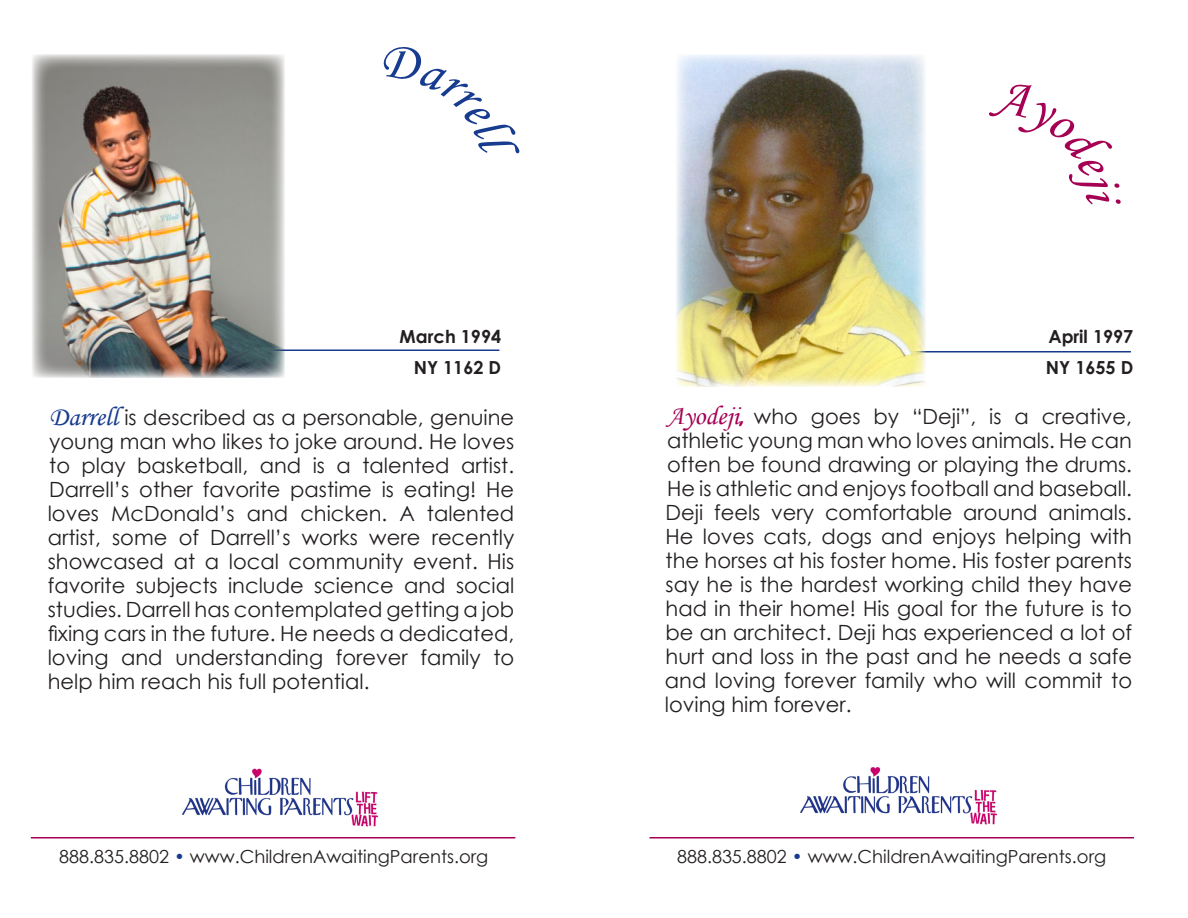
<style>
.page{position:relative;width:1188px;height:918px;background:#fff}
.page>*{position:absolute;margin:0;border:0;box-sizing:border-box;transform-origin:0 0}
.t1{font:21px/24px "Century Gothic";color:#231f20;text-align:justify}
.t2{font:18px "Century Gothic";color:#231f20}
.t3{font:700 18px/31px "Century Gothic";color:#231f20;text-align:right}
.s1{font-family:"Monotype Corsiva";font-size:27px;color:#173b8e}
.s2{color:#173b8e}
.s3{font-family:"Monotype Corsiva";font-size:27px;color:#a50154}
.s4{font-family:"Forte";color:#a50154}
</style>
<div class="page">
<hr style="left:122px;top:350px;width:377px;height:1px;background:#173b8e">
<img style="left:32px;top:54px;width:253px;height:324px">
<img style="left:182px;top:768px;width:197px;height:59px">
<hr style="left:31px;top:837px;width:484px;height:1px;background:#a50154">
<hr style="left:754px;top:351px;width:377px;height:1px;background:#173b8e">
<img style="left:800px;top:767px;width:198px;height:58px">
<hr style="left:650px;top:837px;width:484px;height:1px;background:#a50154">
<img style="left:676px;top:55px;width:250px;height:332px">
<p class="t3" style="left:400px;top:320px;width:103px">March 1994<br>NY 1162 D</p>
<p class="t1" style="left:48px;top:405px;width:468px"><span class="s1">Darrell</span> is described as a personable, genuine young man who likes to joke around. He loves to play basketball, and is a talented artist.<br>Darrell’s other favorite pastime is eating! He loves McDonald’s and chicken. A talented artist, some of Darrell’s works were recently showcased at a local community event. His favorite subjects include science and social studies. Darrell has contemplated getting a job fixing cars in the future. He needs a dedicated, loving and understanding forever family to help him reach his full potential.</p>
<p class="t2" style="left:59px;top:844px;width:431px">888.835.8802 <span class="s2">•</span> www.ChildrenAwaitingParents.org</p>
<p class="t3" style="left:1046px;top:320px;width:89px;text-align:left">April 1997<br>NY 1655 D</p>
<p class="t1" style="left:665px;top:404px;width:469px"><span class="s3">Ayodeji</span><span class="s4">,</span> who goes by “Deji”, is a creative, athletic young man who loves animals. He can often be found drawing or playing the drums.<br>He is athletic and enjoys football and baseball.<br>Deji feels very comfortable around animals.<br>He loves cats, dogs and enjoys helping with the horses at his foster home. His foster parents say he is the hardest working child they have had in their home! His goal for the future is to be an architect. Deji has experienced a lot of hurt and loss in the past and he needs a safe and loving forever family who will commit to loving him forever.</p>
<p class="t2" style="left:677px;top:844px;width:431px">888.835.8802 <span class="s2">•</span> www.ChildrenAwaitingParents.org</p>
</div>
